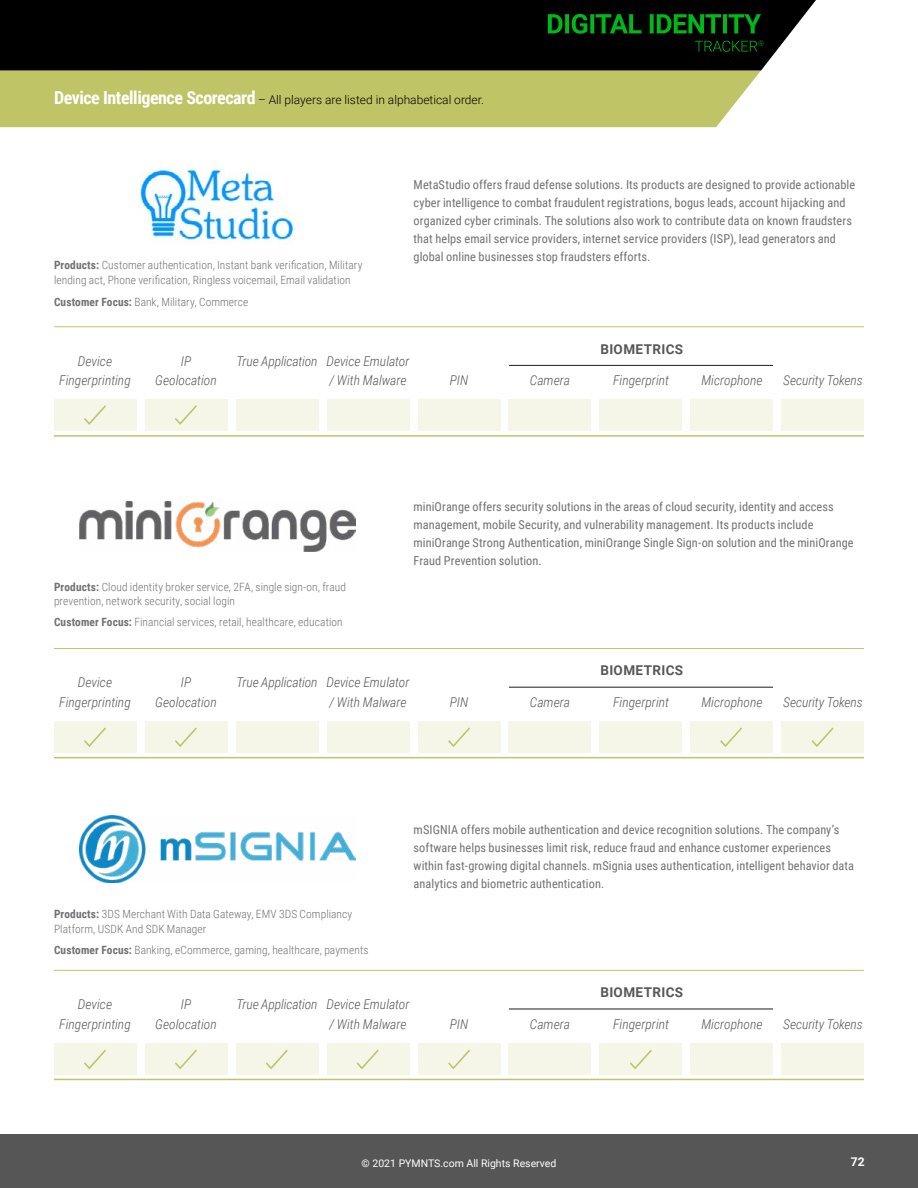
<style>
.page{position:relative;width:918px;height:1188px;background:#fff}
.page>*{position:absolute;margin:0;border:0;box-sizing:border-box;transform-origin:0 0}
.t1{font:italic 300 13.5px/19.5px "Roboto Condensed";color:#575757;text-align:center}
.t2{font:700 13.5px "Roboto";letter-spacing:.025em;color:#575757}
.t3{font:12.3px/18px "Roboto Condensed";letter-spacing:.005em;color:#717073}
.t4{font:300 12px "Roboto";color:#000}
.t5{font:700 12px "Roboto";color:#fff}
.t6{font:300 11.4px/15px "Roboto Condensed";letter-spacing:.01em;color:#717073}
.t7{font:10.5px "Roboto";color:#fff}
.s1{font-family:"Roboto Condensed";font-weight:700;font-size:18px;color:#fff}
.s2{font-weight:700}
</style>
<div class="page">
<div style="left:0;top:70px;width:761px;height:57px;background:#bfc466"></div>
<div style="left:0;top:0;width:816px;height:70px;background:#000"></div>
<hr style="left:509px;top:365px;width:264px;height:1px;background:#1b1d1e">
<div style="left:54px;top:399px;width:82px;height:32px;background:#f5f6e8"></div>
<div style="left:236px;top:399px;width:82px;height:32px;background:#f5f6e8"></div>
<div style="left:418px;top:399px;width:82px;height:32px;background:#f5f6e8"></div>
<div style="left:600px;top:399px;width:82px;height:32px;background:#f5f6e8"></div>
<div style="left:782px;top:399px;width:82px;height:32px;background:#f5f6e8"></div>
<div style="left:145px;top:399px;width:82px;height:32px;background:#f5f6e8"></div>
<div style="left:327px;top:399px;width:82px;height:32px;background:#f5f6e8"></div>
<div style="left:509px;top:399px;width:82px;height:32px;background:#f5f6e8"></div>
<div style="left:691px;top:399px;width:82px;height:32px;background:#f5f6e8"></div>
<hr style="left:54px;top:327px;width:810px;height:1px;background:#bfc466">
<hr style="left:54px;top:435px;width:810px;height:2px;background:#bfc466">
<hr style="left:509px;top:687px;width:264px;height:1px;background:#1b1d1e">
<div style="left:54px;top:721px;width:82px;height:32px;background:#f5f6e8"></div>
<div style="left:236px;top:721px;width:82px;height:32px;background:#f5f6e8"></div>
<div style="left:418px;top:721px;width:82px;height:32px;background:#f5f6e8"></div>
<div style="left:600px;top:721px;width:82px;height:32px;background:#f5f6e8"></div>
<div style="left:782px;top:721px;width:82px;height:32px;background:#f5f6e8"></div>
<div style="left:145px;top:721px;width:82px;height:32px;background:#f5f6e8"></div>
<div style="left:327px;top:721px;width:82px;height:32px;background:#f5f6e8"></div>
<div style="left:509px;top:721px;width:82px;height:32px;background:#f5f6e8"></div>
<div style="left:691px;top:721px;width:82px;height:32px;background:#f5f6e8"></div>
<hr style="left:54px;top:648px;width:810px;height:1px;background:#bfc466">
<hr style="left:54px;top:757px;width:810px;height:1px;background:#bfc466">
<hr style="left:509px;top:1009px;width:264px;height:1px;background:#1b1d1e">
<div style="left:54px;top:1043px;width:82px;height:32px;background:#f5f6e8"></div>
<div style="left:236px;top:1043px;width:82px;height:32px;background:#f5f6e8"></div>
<div style="left:418px;top:1043px;width:82px;height:32px;background:#f5f6e8"></div>
<div style="left:600px;top:1043px;width:82px;height:32px;background:#f5f6e8"></div>
<div style="left:782px;top:1043px;width:82px;height:32px;background:#f5f6e8"></div>
<div style="left:145px;top:1043px;width:82px;height:32px;background:#f5f6e8"></div>
<div style="left:327px;top:1043px;width:82px;height:32px;background:#f5f6e8"></div>
<div style="left:509px;top:1043px;width:82px;height:32px;background:#f5f6e8"></div>
<div style="left:691px;top:1043px;width:82px;height:32px;background:#f5f6e8"></div>
<hr style="left:54px;top:970px;width:810px;height:1px;background:#bfc466">
<hr style="left:54px;top:1079px;width:810px;height:1px;background:#bfc466">
<div style="left:0;top:1134px;width:918px;height:54px;background:#575656"></div>
<div style="left:694px;top:40px;width:68px;height:16px;background:#000"></div>
<div style="left:547px;top:13px;width:218px;height:25px;background:#000"></div>
<svg style="left:548px;top:14px;width:213px;height:20px"></svg>
<svg style="left:695px;top:40px;width:68px;height:12px"></svg>
<img style="left:140px;top:163px;width:154px;height:81px">
<svg style="left:175px;top:405px;width:22px;height:20px"></svg>
<svg style="left:84px;top:405px;width:22px;height:20px"></svg>
<img style="left:79px;top:502px;width:276px;height:50px">
<svg style="left:448px;top:728px;width:22px;height:19px"></svg>
<svg style="left:812px;top:728px;width:21px;height:19px"></svg>
<svg style="left:175px;top:728px;width:22px;height:19px"></svg>
<svg style="left:720px;top:728px;width:22px;height:19px"></svg>
<svg style="left:84px;top:728px;width:22px;height:19px"></svg>
<img style="left:79px;top:815px;width:276px;height:67px">
<svg style="left:630px;top:1050px;width:22px;height:19px"></svg>
<svg style="left:448px;top:1050px;width:22px;height:19px"></svg>
<svg style="left:175px;top:1050px;width:22px;height:19px"></svg>
<svg style="left:357px;top:1050px;width:22px;height:19px"></svg>
<svg style="left:266px;top:1050px;width:22px;height:19px"></svg>
<svg style="left:84px;top:1050px;width:22px;height:19px"></svg>
<p class="t4" style="left:54px;top:91px;width:431px"><span class="s1">Device Intelligence Scorecard</span> – All players are listed in alphabetical order.</p>
<p class="t6" style="left:54px;top:257px;width:310px"><span class="s2">Products:</span> Customer authentication, Instant bank verification, Military lending act, Phone verification, Ringless voicemail, Email validation</p>
<p class="t6" style="left:54px;top:294px;width:196px"><span class="s2">Customer Focus:</span> Bank, Military, Commerce</p>
<p class="t3" style="left:414px;top:175px;width:443px">MetaStudio offers fraud defense solutions. Its products are designed to provide actionable cyber intelligence to combat fraudulent registrations, bogus leads, account hijacking and organized cyber criminals. The solutions also work to contribute data on known fraudsters that helps email service providers, internet service providers (ISP), lead generators and global online businesses stop fraudsters efforts.</p>
<p class="t1" style="left:155px;top:350px;width:63px">IP<br>Geolocation</p>
<p class="t1" style="left:327px;top:350px;width:85px;text-align:left">Device Emulator / With Malware</p>
<p class="t1" style="left:59px;top:351px;width:73px">Device<br>Fingerprinting</p>
<p class="t1" style="left:237px;top:351px;width:82px">True Application</p>
<p class="t2" style="left:600px;top:339px;width:84px">BIOMETRICS</p>
<p class="t1" style="left:450px;top:370px;width:20px">PIN</p>
<p class="t1" style="left:701px;top:370px;width:63px">Microphone</p>
<p class="t1" style="left:783px;top:370px;width:81px">Security Tokens</p>
<p class="t1" style="left:530px;top:370px;width:42px">Camera</p>
<p class="t1" style="left:613px;top:370px;width:57px">Fingerprint</p>
<p class="t6" style="left:54px;top:580px;width:294px;line-height:13.5px"><span class="s2">Products:</span> Cloud identity broker service, 2FA, single sign-on, fraud prevention, network security, social login</p>
<p class="t6" style="left:54px;top:614px;width:290px"><span class="s2">Customer Focus:</span> Financial services, retail, healthcare, education</p>
<p class="t3" style="left:414px;top:498px;width:442px">miniOrange offers security solutions in the areas of cloud security, identity and access management, mobile Security, and vulnerability management. Its products include miniOrange Strong Authentication, miniOrange Single Sign-on solution and the miniOrange Fraud Prevention solution.</p>
<p class="t1" style="left:155px;top:672px;width:63px">IP<br>Geolocation</p>
<p class="t1" style="left:327px;top:672px;width:85px;text-align:left">Device Emulator / With Malware</p>
<p class="t1" style="left:59px;top:672px;width:73px">Device<br>Fingerprinting</p>
<p class="t1" style="left:237px;top:672px;width:82px">True Application</p>
<p class="t2" style="left:600px;top:661px;width:84px">BIOMETRICS</p>
<p class="t1" style="left:450px;top:692px;width:20px">PIN</p>
<p class="t1" style="left:701px;top:692px;width:63px">Microphone</p>
<p class="t1" style="left:783px;top:692px;width:81px">Security Tokens</p>
<p class="t1" style="left:530px;top:692px;width:42px">Camera</p>
<p class="t1" style="left:613px;top:692px;width:57px">Fingerprint</p>
<p class="t6" style="left:54px;top:906px;width:300px"><span class="s2">Products:</span> 3DS Merchant With Data Gateway, EMV 3DS Compliancy<br>Platform, USDK And SDK Manager</p>
<p class="t6" style="left:54px;top:943px;width:316px"><span class="s2">Customer Focus:</span> Banking, eCommerce, gaming, healthcare, payments</p>
<p class="t3" style="left:414px;top:820px;width:442px">mSIGNIA offers mobile authentication and device recognition solutions. The companyʼs software helps businesses limit risk, reduce fraud and enhance customer experiences within fast-growing digital channels. mSignia uses authentication, intelligent behavior data analytics and biometric authentication.</p>
<p class="t1" style="left:155px;top:994px;width:63px">IP<br>Geolocation</p>
<p class="t1" style="left:327px;top:994px;width:85px;text-align:left">Device Emulator / With Malware</p>
<p class="t1" style="left:59px;top:994px;width:73px">Device<br>Fingerprinting</p>
<p class="t1" style="left:237px;top:994px;width:82px">True Application</p>
<p class="t2" style="left:600px;top:983px;width:84px">BIOMETRICS</p>
<p class="t1" style="left:450px;top:1014px;width:20px">PIN</p>
<p class="t1" style="left:701px;top:1014px;width:63px">Microphone</p>
<p class="t1" style="left:783px;top:1014px;width:81px">Security Tokens</p>
<p class="t1" style="left:530px;top:1014px;width:42px">Camera</p>
<p class="t1" style="left:613px;top:1014px;width:57px">Fingerprint</p>
<p class="t7" style="left:362px;top:1156px;width:196px">© 2021 PYMNTS.com All Rights Reserved</p>
<p class="t5" style="left:851px;top:1153px;width:15px">72</p>
</div>
